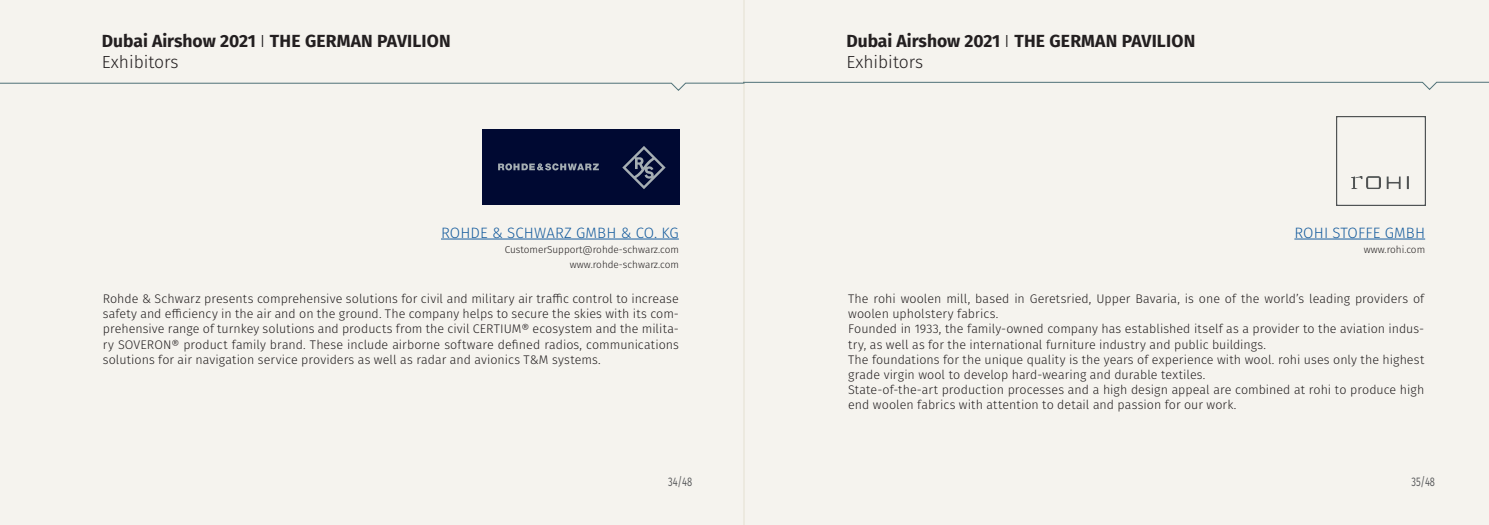
<style>
.page{position:relative;width:1489px;height:525px;background:#fff}
.page>*{position:absolute;margin:0;border:0;box-sizing:border-box;transform-origin:0 0}
.t1{font:700 17.5px "Fira Sans";color:#231f20}
.t2{font:300 17.5px "Fira Sans";color:#231f20}
.t3{font:300 15px "Fira Sans";letter-spacing:.01em;color:#175d9e}
.t4{font:300 12.5px/15px "Fira Sans";letter-spacing:.005em;color:#231f20}
.t5{font:12.5px "Fira Sans";color:#57585a;scale:.75 1}
.t6{font:300 10px "Fira Sans";color:#231f20}
.s1{font-weight:300}
</style>
<div class="page">
<div style="left:0;top:0;width:744px;height:524px;background:#f5f3ee"></div>
<div style="left:743px;top:0;width:745px;height:524px;background:#f5f3ee"></div>
<svg style="left:0;top:81px;width:1488px;height:11px"></svg>
<hr style="left:441px;top:238px;width:238px;height:1px;background:#175d9e">
<div style="left:482px;top:128px;width:198px;height:76px;background:#000932"></div>
<svg style="left:498px;top:163px;width:101px;height:7px"></svg>
<svg style="left:622px;top:146px;width:43px;height:43px"></svg>
<hr style="left:1294px;top:238px;width:130px;height:1px;background:#175d9e">
<img style="left:1336px;top:116px;width:88px;height:89px">
<p class="t1" style="left:102px;top:27px;width:350px">Dubai Airshow 2021 <span class="s1">I</span> THE GERMAN PAVILION</p>
<p class="t2" style="left:102px;top:50px;width:78px">Exhibitors</p>
<p class="t3" style="left:441px;top:221px;width:239px">ROHDE &amp; SCHWARZ GMBH &amp; CO. KG</p>
<p class="t6" style="left:505px;top:242px;width:175px">CustomerSupport@rohde-schwarz.com</p>
<p class="t6" style="left:570px;top:257px;width:110px">www.rohde-schwarz.com</p>
<p class="t4" style="left:103px;top:291px;width:577px;text-align:justify">Rohde &amp; Schwarz presents comprehensive solutions for civil and military air traffic control to increase safety and efficiency in the air and on the ground. The company helps to secure the skies with its com&shy;prehensive range of turnkey solutions and products from the civil CERTIUM® ecosystem and the milita&shy;ry SOVERON® product family brand. These include airborne software defined radios, communications solutions for air navigation service providers as well as radar and avionics T&amp;M systems.</p>
<p class="t1" style="left:846px;top:27px;width:350px">Dubai Airshow 2021 <span class="s1">I</span> THE GERMAN PAVILION</p>
<p class="t2" style="left:846px;top:50px;width:78px">Exhibitors</p>
<p class="t3" style="left:1294px;top:221px;width:132px">ROHI STOFFE GMBH</p>
<p class="t6" style="left:1363px;top:242px;width:63px">www.rohi.com</p>
<p class="t4" style="left:848px;top:291px;width:577px">The rohi woolen mill, based in Geretsried, Upper Bavaria, is one of the world’s leading providers of woolen upholstery fabrics.</p>
<p class="t4" style="left:848px;top:321px;width:577px">Founded in 1933, the family-owned company has established itself as a provider to the aviation indus&shy;try, as well as for the international furniture industry and public buildings.</p>
<p class="t4" style="left:848px;top:351px;width:577px">The foundations for the unique quality is the years of experience with wool. rohi uses only the highest grade virgin wool to develop hard-wearing and durable textiles.</p>
<p class="t4" style="left:848px;top:381px;width:577px">State-of-the-art production processes and a high design appeal are combined at rohi to produce high end woolen fabrics with attention to detail and passion for our work.</p>
<p class="t5" style="left:668px;top:472px;width:33px">34/48</p>
<p class="t5" style="left:1411px;top:472px;width:33px">35/48</p>
</div>
